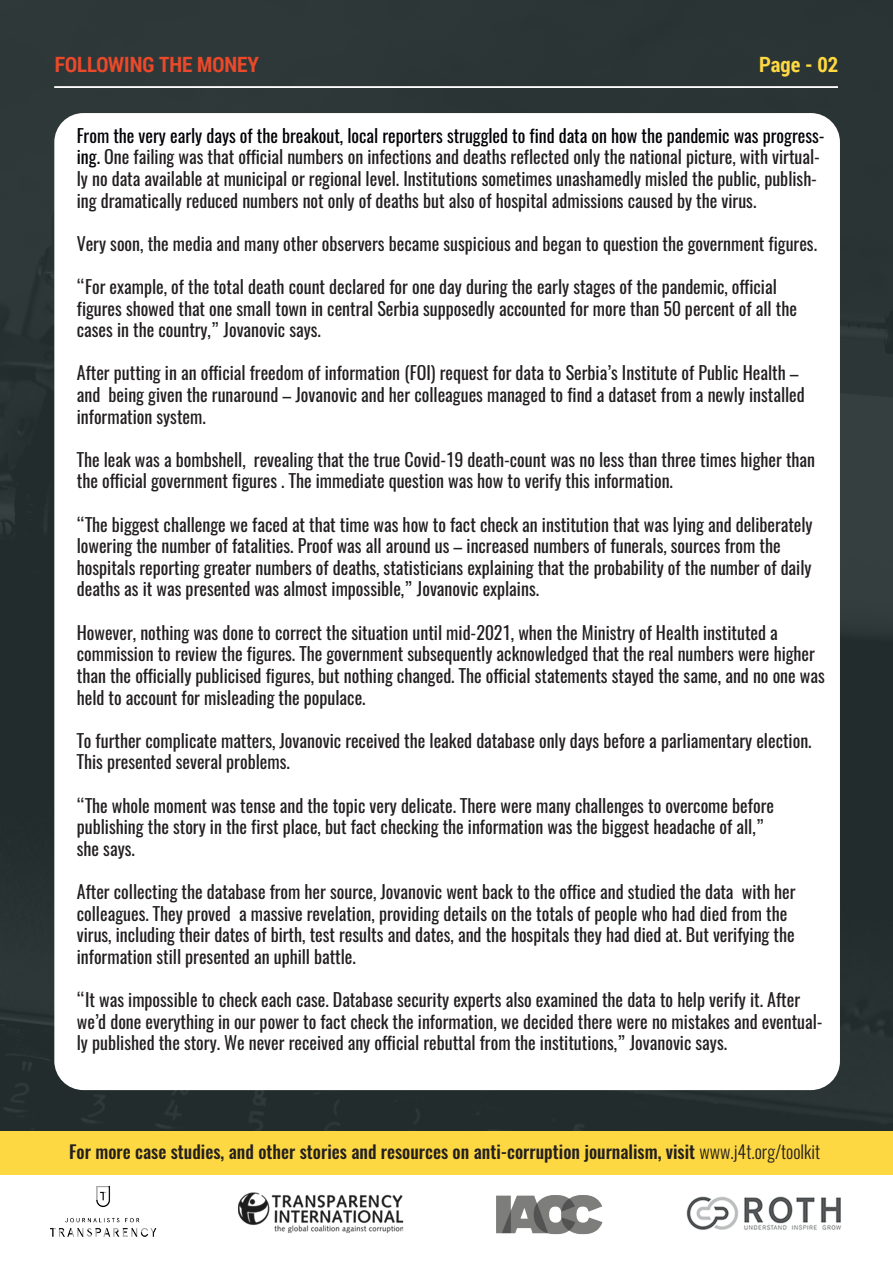
<style>
.page{position:relative;width:893px;height:1263px;background:#fff}
.page>*{position:absolute;margin:0;border:0;box-sizing:border-box;transform-origin:0 0}
.t1{font:700 21px "Roboto Condensed";color:#eb492a}
.t2{font:700 21px "Roboto Condensed";color:#fdd842}
.t3{font:18px/21.6px "Oswald";color:#231f20}
.t4{font:500 18px "Oswald";color:#231f20}
.s1{color:#000006}
.s2{font-weight:300}
</style>
<div class="page">
<img style="left:0;top:0;width:893px;height:1131px">
<hr style="left:54px;top:86px;width:784px;height:2px;background:#fff">
<img style="left:51px;top:1187px;width:791px;height:50px">
<div style="left:0;top:1131px;width:893px;height:44px;background:#fdd842"></div>
<div style="left:54px;top:113px;width:786px;height:977px;background:#fff;border-radius:29px"></div>
<p class="t1" style="left:55px;top:50px;width:206px">FOLLOWING THE MONEY</p>
<p class="t2" style="left:759px;top:50px;width:81px">Page - 02</p>
<p class="t3" style="left:77px;top:125px;width:749px"><span class="s1">From the very early days of the breakout, local reporters struggled to find data on how the pandemic was progress&shy;ing.</span> One failing was that official numbers on infections and deaths reflected only the national picture, with virtual&shy;ly no data available at municipal or regional level. Institutions sometimes unashamedly misled the public, publish&shy;ing dramatically reduced numbers not only of deaths but also of hospital admissions caused by the virus.</p>
<p class="t3" style="left:77px;top:233px;width:742px">Very soon, the media and many other observers became suspicious and began to question the government figures.</p>
<p class="t3" style="left:77px;top:276px;width:722px">“For example, of the total death count declared for one day during the early stages of the pandemic, official figures showed that one small town in central Serbia supposedly accounted for more than 50 percent of all the cases in the country,” Jovanovic says.</p>
<p class="t3" style="left:77px;top:362px;width:729px">After putting in an official freedom of information (FOI) request for data to Serbia’s Institute of Public Health – and being given the runaround – Jovanovic and her colleagues managed to find a dataset from a newly installed information system.</p>
<p class="t3" style="left:77px;top:449px;width:740px">The leak was a bombshell, revealing that the true Covid-19 death-count was no less than three times higher than the official government figures . The immediate question was how to verify this information.</p>
<p class="t3" style="left:77px;top:514px;width:737px">“The biggest challenge we faced at that time was how to fact check an institution that was lying and deliberately lowering the number of fatalities. Proof was all around us – increased numbers of funerals, sources from the hospitals reporting greater numbers of deaths, statisticians explaining that the probability of the number of daily deaths as it was presented was almost impossible,” Jovanovic explains.</p>
<p class="t3" style="left:77px;top:622px;width:749px">However, nothing was done to correct the situation until mid-2021, when the Ministry of Health instituted a commission to review the figures. The government subsequently acknowledged that the real numbers were higher than the officially publicised figures, but nothing changed. The official statements stayed the same, and no one was held to account for misleading the populace.</p>
<p class="t3" style="left:77px;top:730px;width:736px">To further complicate matters, Jovanovic received the leaked database only days before a parliamentary election.<br>This presented several problems.</p>
<p class="t3" style="left:77px;top:794px;width:699px">“The whole moment was tense and the topic very delicate. There were many challenges to overcome before publishing the story in the first place, but fact checking the information was the biggest headache of all,” she says.</p>
<p class="t3" style="left:77px;top:881px;width:720px">After collecting the database from her source, Jovanovic went back to the office and studied the data with her colleagues. They proved a massive revelation, providing details on the totals of people who had died from the virus, including their dates of birth, test results and dates, and the hospitals they had died at. But verifying the information still presented an uphill battle.</p>
<p class="t3" style="left:77px;top:989px;width:747px">“It was impossible to check each case. Database security experts also examined the data to help verify it. After we’d done everything in our power to fact check the information, we decided there were no mistakes and eventual&shy;ly published the story. We never received any official rebuttal from the institutions,” Jovanovic says.</p>
<p class="t4" style="left:69px;top:1139px;width:752px">For more case studies, and other stories and resources on anti-corruption journalism, visit <span class="s2">www.j4t.org/toolkit</span></p>
</div>
